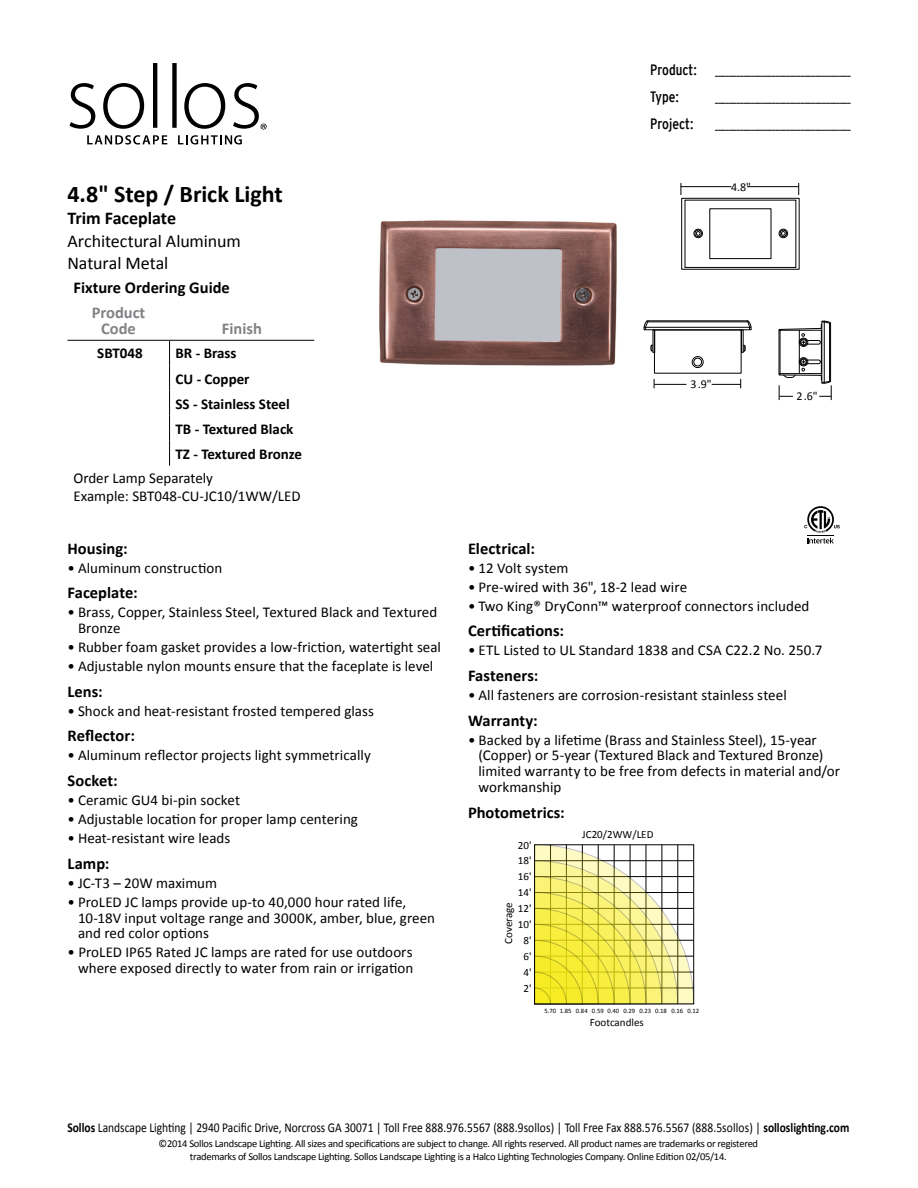
<style>
.page{position:relative;width:918px;height:1188px;background:#fff}
.page>*{position:absolute;margin:0;border:0;box-sizing:border-box;transform-origin:0 0}
.t1{font:700 24px "Calibri";letter-spacing:-.005em;color:#000}
.t2{font:18px/22.5px "Calibri";letter-spacing:-.01em;color:#000}
.t3{font:700 18px "Calibri";letter-spacing:-.005em;color:#000}
.t4{font:700 16.5px "Calibri";color:#000}
.t5{font:700 16.5px/16.5px "Calibri";color:#808285;text-align:center}
.t6{font:15px/15.8px "Calibri";letter-spacing:.005em;color:#000}
.t7{font:700 15px/25px "Calibri";color:#000}
.t8{font:condensed 15px "Interstate";color:#000}
.t9{font:13.5px "Calibri";color:#000;scale:.85 1}
.t10{font:12px "Calibri";color:#000}
.t11{font:11.1px/15.9px "Calibri";color:#000;text-align:center}
.t12{font:10.5px/12.6px "Calibri";letter-spacing:-.025em;color:#000;text-align:center}
.t13{font:condensed 10.2px "Interstate";color:#000}
.t14{font:6.6px "Calibri";color:#000}
.s1{font-size:15px}
.s2{font-weight:700}
</style>
<div class="page">
<svg style="left:70px;top:63px;width:196px;height:82px"></svg>
<img style="left:379px;top:220px;width:238px;height:146px">
<hr style="left:68px;top:340px;width:102px;height:1px;background:#000">
<hr style="left:170px;top:340px;width:144px;height:1px;background:#000">
<svg style="left:169px;top:341px;width:1px;height:125px"></svg>
<svg style="left:534px;top:845px;width:160px;height:159px"></svg>
<svg style="left:778px;top:321px;width:54px;height:79px"></svg>
<div style="left:692px;top:356px;width:11px;height:12px;border:1px solid #000;border-radius:50%"></div>
<div style="left:694px;top:358px;width:8px;height:8px;border:1px solid #000;border-radius:50%"></div>
<div style="left:741px;top:330px;width:2px;height:23px;border:1px solid #000"></div>
<div style="left:653px;top:330px;width:2px;height:23px;border:1px solid #000"></div>
<svg style="left:644px;top:320px;width:108px;height:10px"></svg>
<hr style="left:644px;top:327px;width:107px;height:1px;background:#000">
<hr style="left:648px;top:322px;width:100px;height:1px;background:#000">
<svg style="left:743px;top:345px;width:3px;height:7px"></svg>
<svg style="left:650px;top:345px;width:3px;height:6px"></svg>
<hr style="left:654px;top:384px;width:32px;height:1px;background:#000">
<svg style="left:712px;top:379px;width:29px;height:9px"></svg>
<div style="left:681px;top:198px;width:118px;height:71px;border:1px solid #000"></div>
<div style="left:780px;top:230px;width:7px;height:7px;border:1px solid #000;border-radius:50%"></div>
<div style="left:779px;top:229px;width:9px;height:9px;border:1px solid #000;border-radius:50%"></div>
<div style="left:695px;top:230px;width:7px;height:7px;border:1px solid #000;border-radius:50%"></div>
<div style="left:694px;top:229px;width:9px;height:9px;border:1px solid #000;border-radius:50%"></div>
<hr style="left:681px;top:186px;width:50px;height:1px;background:#000">
<hr style="left:747px;top:186px;width:52px;height:1px;background:#000">
<svg style="left:798px;top:183px;width:1px;height:12px"></svg>
<svg style="left:681px;top:183px;width:1px;height:12px"></svg>
<svg style="left:804px;top:506px;width:36px;height:37px"></svg>
<h1 class="t1" style="left:68px;top:178px;width:217px">4.8" Step / Brick Light</h1>
<p class="t3" style="left:68px;top:207px;width:110px">Trim Faceplate</p>
<p class="t2" style="left:68px;top:229px;width:175px">Architectural Aluminum<br>Natural Metal</p>
<p class="t4" style="left:74px;top:277px;width:158px">Fixture Ordering Guide</p>
<p class="t5" style="left:92px;top:304px;width:55px">Product<br>Code</p>
<p class="t5" style="left:222px;top:321px;width:41px">Finish</p>
<p class="t7" style="left:97px;top:341px;width:47px">SBT048</p>
<p class="t7" style="left:176px;top:341px;width:128px">BR - Brass<br>CU - Copper<br>SS - Stainless Steel<br>TB - Textured Black<br>TZ - Textured Bronze</p>
<p class="t6" style="left:73px;top:469px;width:229px;line-height:18px">Order Lamp Separately<br>Example: SBT048-CU-JC10/1WW/LED</p>
<p class="t4" style="left:68px;top:538px;width:62px">Housing:</p>
<p class="t6" style="left:68px;top:560px;width:156px">• Aluminum construction</p>
<p class="t4" style="left:68px;top:582px;width:72px">Faceplate:</p>
<p class="t6" style="left:78px;top:604px;width:361px;text-indent:-10px">• Brass, Copper, Stainless Steel, Textured Black and Textured<br>Bronze</p>
<p class="t6" style="left:68px;top:639px;width:375px">• Rubber foam gasket provides a low-friction, watertight seal</p>
<p class="t6" style="left:68px;top:658px;width:367px">• Adjustable nylon mounts ensure that the faceplate is level</p>
<p class="t4" style="left:68px;top:681px;width:37px">Lens:</p>
<p class="t6" style="left:68px;top:703px;width:308px">• Shock and heat-resistant frosted tempered glass</p>
<p class="t4" style="left:68px;top:725px;width:69px">Reflector:</p>
<p class="t6" style="left:68px;top:748px;width:305px">• Aluminum reflector projects light symmetrically</p>
<p class="t4" style="left:68px;top:770px;width:52px">Socket:</p>
<p class="t6" style="left:68px;top:792px;width:174px">• Ceramic GU4 bi-pin socket</p>
<p class="t6" style="left:68px;top:811px;width:292px">• Adjustable location for proper lamp centering</p>
<p class="t6" style="left:68px;top:830px;width:164px">• Heat-resistant wire leads</p>
<p class="t4" style="left:68px;top:853px;width:43px">Lamp:</p>
<p class="t6" style="left:68px;top:875px;width:151px">• JC-T3 – 20W maximum</p>
<p class="t6" style="left:78px;top:894px;width:359px;text-indent:-10px">• ProLED JC lamps provide up-to 40,000 hour rated life,<br>10-18V input voltage range and 3000K, amber, blue, green and red color options</p>
<p class="t6" style="left:68px;top:945px;width:347px;text-align:right">• ProLED IP65 Rated JC lamps are rated for use outdoors where exposed directly to water from rain or irrigation</p>
<p class="t13" style="left:650px;top:66px;width:202px"><span class="s1">Product:</span> ______________________________________</p>
<p class="t8" style="left:650px;top:88px;width:30px">Type:</p>
<p class="t13" style="left:715px;top:93px;width:137px">______________________________________</p>
<p class="t8" style="left:650px;top:115px;width:45px">Project:</p>
<p class="t13" style="left:715px;top:120px;width:137px">______________________________________</p>
<p class="t10" style="left:731px;top:179px;width:22px">4.8"</p>
<p class="t10" style="left:690px;top:376px;width:23px">3.9"</p>
<p class="t10" style="left:796px;top:388px;width:23px">2.6"</p>
<p class="t4" style="left:468px;top:538px;width:68px">Electrical:</p>
<p class="t6" style="left:468px;top:560px;width:102px">• 12 Volt system</p>
<p class="t6" style="left:468px;top:579px;width:221px">• Pre-wired with 36", 18-2 lead wire</p>
<p class="t6" style="left:468px;top:598px;width:343px">• Two King® DryConn™ waterproof connectors included</p>
<p class="t4" style="left:468px;top:620px;width:98px">Certifications:</p>
<p class="t6" style="left:468px;top:642px;width:356px">• ETL Listed to UL Standard 1838 and CSA C22.2 No. 250.7</p>
<p class="t4" style="left:468px;top:665px;width:72px">Fasteners:</p>
<p class="t6" style="left:468px;top:687px;width:320px">• All fasteners are corrosion-resistant stainless steel</p>
<p class="t4" style="left:468px;top:710px;width:71px">Warranty:</p>
<p class="t6" style="left:478px;top:732px;width:363px;text-indent:-10px">• Backed by a lifetime (Brass and Stainless Steel), 15-year (Copper) or 5-year (Textured Black and Textured Bronze) limited warranty to be free from defects in material and/or workmanship</p>
<p class="t4" style="left:468px;top:802px;width:98px">Photometrics:</p>
<p class="t11" style="left:518px;top:837px;width:15px">20'<br>18'<br>16'<br>14'<br>12'<br>10'<br>8'<br>6'<br>4'<br>2'</p>
<p class="t11" style="left:501px;top:944px;width:43px;rotate:-90deg">Coverage</p>
<p class="t11" style="left:582px;top:827px;width:73px">JC20/2WW/LED</p>
<p class="t14" style="left:544px;top:1007px;width:156px">5.70 1.85 0.84 0.59 0.40 0.29 0.23 0.18 0.16 0.12</p>
<p class="t11" style="left:590px;top:1015px;width:55px">Footcandles</p>
<p class="t9" style="left:67px;top:1119px;width:921px"><span class="s2">Sollos</span> Landscape Lighting | 2940 Pacific Drive, Norcross GA 30071 | Toll Free 888.976.5567 (888.9sollos) | Toll Free Fax 888.576.5567 (888.5sollos) | <span class="s2">solloslighting.com</span></p>
<p class="t12" style="left:159px;top:1137px;width:601px">©2014 Sollos Landscape Lighting. All sizes and specifications are subject to change. All rights reserved. All product names are trademarks or registered trademarks of Sollos Landscape Lighting. Sollos Landscape Lighting is a Halco Lighting Technologies Company. Online Edition 02/05/14.</p>
</div>
